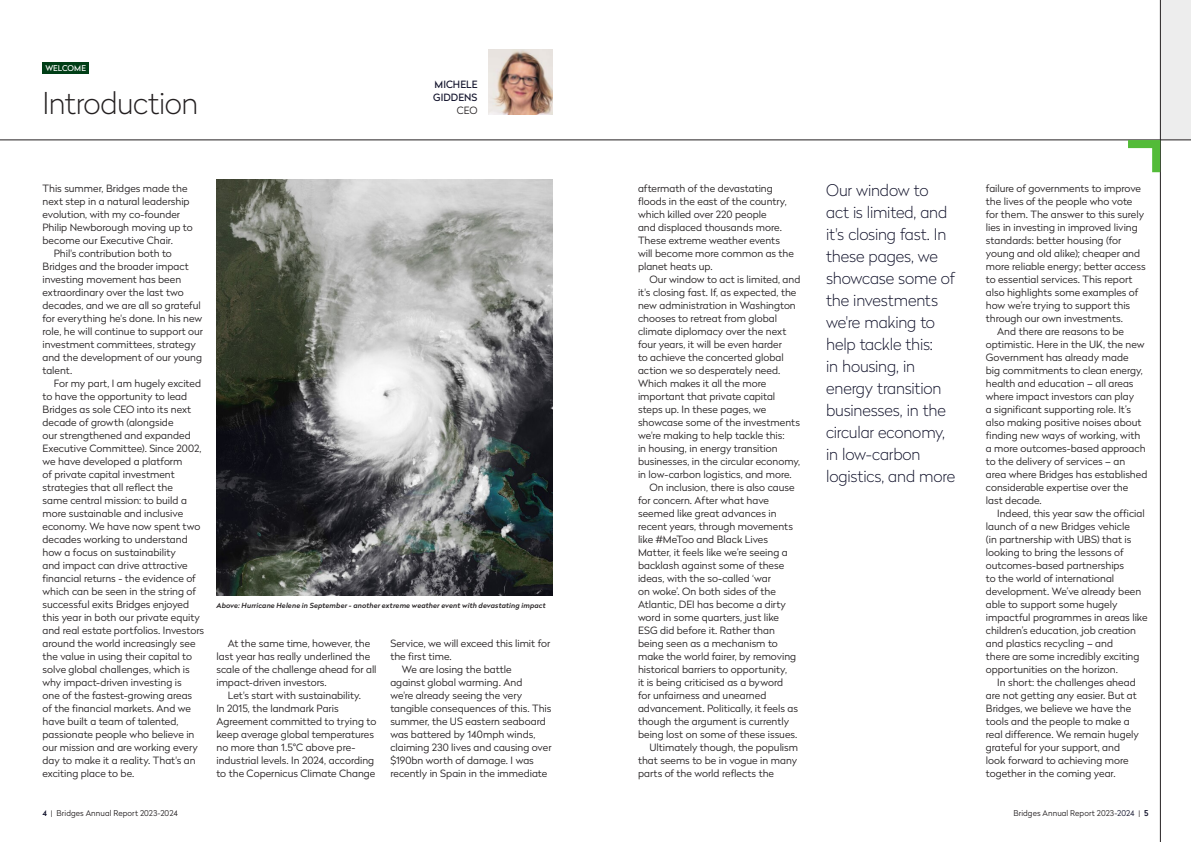
<style>
.page{position:relative;width:1191px;height:842px;background:#fff}
.page>*{position:absolute;margin:0;border:0;box-sizing:border-box;transform-origin:0 0}
.BODY_-_COPY{font:100 30px "Radikal";letter-spacing:-.015em;color:#231f20}
.BODY_-_COPY-2{font:100 16px/22px "Radikal";letter-spacing:-.01em;color:#0e0f28}
.BODY_-_COPY-3{font:300 10px/13px "Radikal";color:#231f20}
.Blue_Subtitle_12pt{font:10px/13px "Radikal";letter-spacing:.01em;color:#0e0f28;text-align:right}
.t1{font:300 8px "Radikal";letter-spacing:.01em;color:#231f20}
.BODY_-_COPY-4{font:8px "Radikal";letter-spacing:.005em;color:#fff}
.BODY_-_COPY-5{font:italic 500 7px "Radikal";letter-spacing:.015em;color:#231f20}
.s1{font-weight:300;color:#231f20}
.s2{font-weight:500;color:#0e0f28}
.s3{color:#0e0f28}
</style>
<div class="page">
<div style="left:43px;top:62px;width:46px;height:12px;background:#003e16"></div>
<img style="left:488px;top:49px;width:65px;height:65px">
<img style="left:216px;top:179px;width:337px;height:416px">
<div style="left:1160px;top:0;width:31px;height:140px;background:#ededed"></div>
<hr style="left:1160px;top:0;width:1px;height:842px;background:#231f20">
<hr style="left:0;top:140px;width:1191px;height:1px;background:#231f20">
<svg style="left:1128px;top:140px;width:32px;height:32px"></svg>
<p class="BODY_-_COPY-4" style="left:45px;top:63px;width:42px">WELCOME</p>
<p class="BODY_-_COPY" style="left:43px;top:82px;width:157px">Introduction</p>
<p class="Blue_Subtitle_12pt" style="left:433px;top:77px;width:46px">MICHELE<br>GIDDENS<br><span class="s1">CEO</span></p>
<p class="BODY_-_COPY-3" style="left:43px;top:181px;width:152px">This summer, Bridges made the next step in a natural leadership evolution, with my co-founder<br>Philip Newborough moving up to become our Executive Chair.</p>
<p class="BODY_-_COPY-3" style="left:43px;top:246px;width:162px;text-indent:11px">Phil's contribution both to<br>Bridges and the broader impact investing movement has been extraordinary over the last two decades, and we are all so grateful for everything he's done. In his new role, he will continue to support our investment committees, strategy and the development of our young talent.</p>
<p class="BODY_-_COPY-3" style="left:43px;top:376px;width:163px;text-indent:11px">For my part, I am hugely excited to have the opportunity to lead<br>Bridges as sole CEO into its next decade of growth (alongside<br>our strengthened and expanded<br>Executive Committee). Since 2002, we have developed a platform<br>of private capital investment strategies that all reflect the<br>same central mission: to build a more sustainable and inclusive economy. We have now spent two decades working to understand how a focus on sustainability<br>and impact can drive attractive financial returns - the evidence of which can be seen in the string of successful exits Bridges enjoyed this year in both our private equity and real estate portfolios. Investors around the world increasingly see the value in using their capital to solve global challenges, which is why impact-driven investing is<br>one of the fastest-growing areas<br>of the financial markets. And we have built a team of talented, passionate people who believe in our mission and are working every day to make it a reality. That's an exciting place to be.</p>
<p class="BODY_-_COPY-5" style="left:216px;top:601px;width:331px">Above: Hurricane Helene in September - another extreme weather event with devastating impact</p>
<p class="BODY_-_COPY-3" style="left:216px;top:636px;width:162px;text-indent:11px">At the same time, however, the last year has really underlined the scale of the challenge ahead for all impact-driven investors.</p>
<p class="BODY_-_COPY-3" style="left:216px;top:688px;width:161px;text-indent:11px">Let's start with sustainability.<br>In 2015, the landmark Paris<br>Agreement committed to trying to keep average global temperatures no more than 1.5°C above pre&shy;industrial levels. In 2024, according to the Copernicus Climate Change</p>
<p class="BODY_-_COPY-3" style="left:390px;top:636px;width:161px">Service, we will exceed this limit for the first time.</p>
<p class="BODY_-_COPY-3" style="left:390px;top:662px;width:163px;text-indent:11px">We are losing the battle<br>against global warming. And<br>we're already seeing the very tangible consequences of this. This summer, the US eastern seaboard was battered by 140mph winds, claiming 230 lives and causing over $190bn worth of damage. I was recently in Spain in the immediate</p>
<p class="BODY_-_COPY-3" style="left:638px;top:181px;width:157px">aftermath of the devastating floods in the east of the country, which killed over 220 people<br>and displaced thousands more.<br>These extreme weather events will become more common as the planet heats up.</p>
<p class="BODY_-_COPY-3" style="left:638px;top:272px;width:164px;text-indent:11px">Our window to act is limited, and it's closing fast. If, as expected, the new administration in Washington chooses to retreat from global climate diplomacy over the next four years, it will be even harder<br>to achieve the concerted global action we so desperately need.<br>Which makes it all the more important that private capital steps up. In these pages, we showcase some of the investments we're making to help tackle this:<br>in housing, in energy transition businesses, in the circular economy, in low-carbon logistics, and more.</p>
<p class="BODY_-_COPY-3" style="left:638px;top:480px;width:161px;text-indent:11px">On inclusion, there is also cause for concern. After what have seemed like great advances in recent years, through movements like #MeToo and Black Lives<br>Matter, it feels like we’re seeing a backlash against some of these ideas, with the so-called ‘war<br>on woke’. On both sides of the<br>Atlantic, DEI has become a dirty word in some quarters, just like<br>ESG did before it. Rather than being seen as a mechanism to make the world fairer, by removing historical barriers to opportunity,<br>it is being criticised as a byword for unfairness and unearned advancement. Politically, it feels as though the argument is currently being lost on some of these issues.</p>
<p class="BODY_-_COPY-3" style="left:638px;top:740px;width:161px;text-align:justify;text-indent:11px">Ultimately though, the populism that seems to be in vogue in many parts of the world reflects the</p>
<p class="BODY_-_COPY-2" style="left:826px;top:178px;width:131px">Our window to act is limited, and it's closing fast. In these pages, we showcase some of the investments we're making to help tackle this:<br>in housing, in energy transition businesses, in the circular economy, in low-carbon logistics, and more</p>
<p class="BODY_-_COPY-3" style="left:986px;top:181px;width:161px">failure of governments to improve the lives of the people who vote for them. The answer to this surely lies in investing in improved living standards: better housing (for young and old alike); cheaper and more reliable energy; better access to essential services. This report also highlights some examples of how we’re trying to support this through our own investments.</p>
<p class="BODY_-_COPY-3" style="left:986px;top:324px;width:163px;text-indent:11px">And there are reasons to be optimistic. Here in the UK, the new<br>Government has already made<br>big commitments to clean energy, health and education – all areas where impact investors can play<br>a significant supporting role. It’s also making positive noises about finding new ways of working, with a more outcomes-based approach to the delivery of services – an area where Bridges has established considerable expertise over the last decade.</p>
<p class="BODY_-_COPY-3" style="left:986px;top:506px;width:163px;text-indent:11px">Indeed, this year saw the official launch of a new Bridges vehicle<br>(in partnership with UBS) that is looking to bring the lessons of outcomes-based partnerships<br>to the world of international development. We’ve already been able to support some hugely impactful programmes in areas like children’s education, job creation and plastics recycling – and<br>there are some incredibly exciting opportunities on the horizon.</p>
<p class="BODY_-_COPY-3" style="left:986px;top:675px;width:155px;text-indent:11px">In short: the challenges ahead are not getting any easier. But at<br>Bridges, we believe we have the tools and the people to make a real difference. We remain hugely grateful for your support, and look forward to achieving more together in the coming year.</p>
<p class="t1" style="left:43px;top:808px;width:137px"><span class="s2">4</span> | Bridges Annual Report 2023-2024</p>
<p class="t1" style="left:1013px;top:808px;width:136px">Bridges Annual Report 2023<span class="s3">-2024</span> | <span class="s2">5</span></p>
</div>
